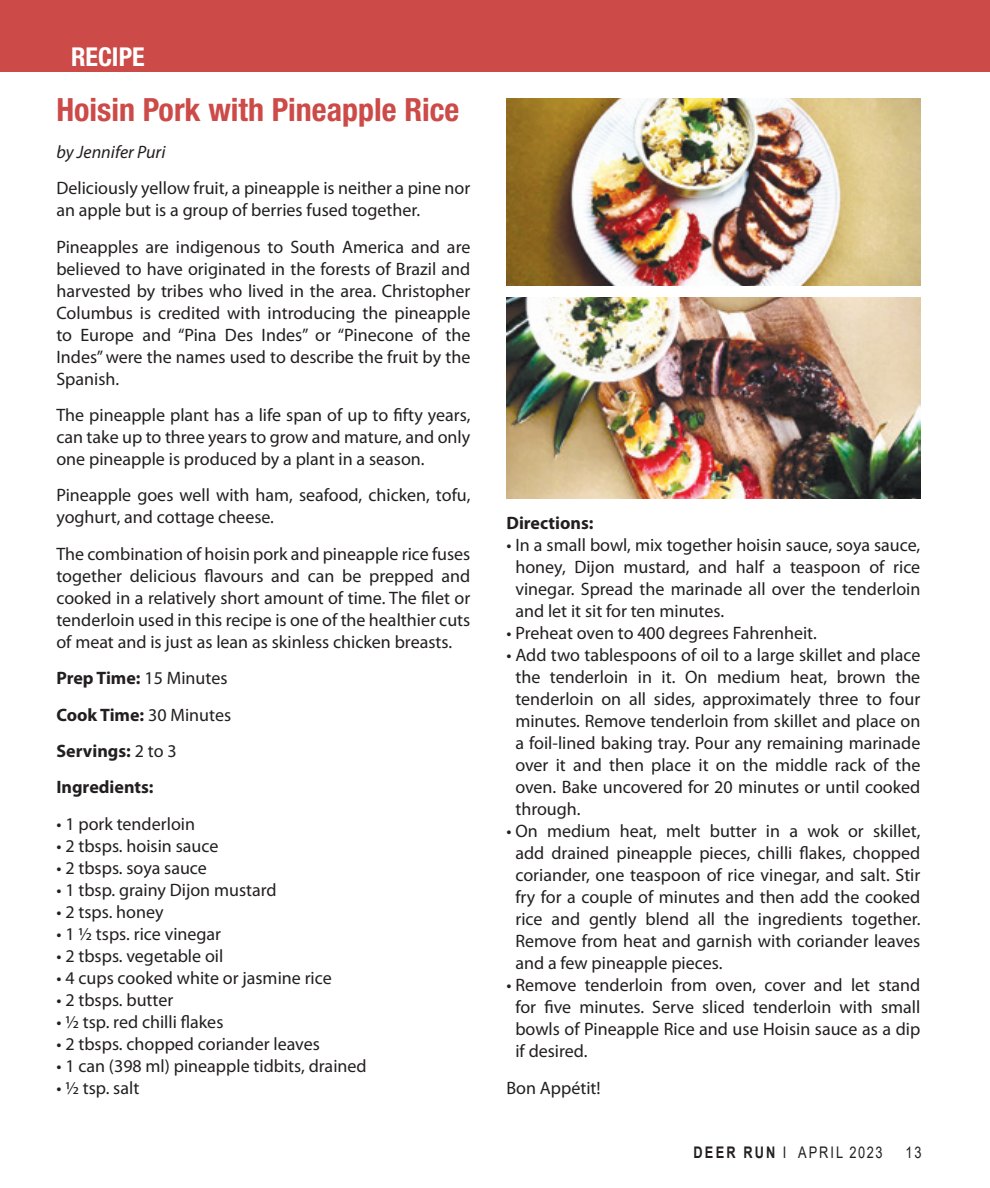
<style>
.page{position:relative;width:990px;height:1188px;background:#fff}
.page>*{position:absolute;margin:0;border:0;box-sizing:border-box;transform-origin:0 0}
.In_Around_title{font:700 condensed 32px "Helvetica Neue LT Std";color:#cc4a47}
.t1{font:700 condensed 26px "Helvetica Neue LT Std";color:#fff}
.Body_text{font:18px/22px "Myriad Pro";color:#231f20;text-align:justify}
.Body_text-2{font:700 18px "Myriad Pro";color:#231f20}
.Body_text-3{font:italic 18px "Myriad Pro";color:#231f20}
.t2{font:16px "Arial";letter-spacing:.145em;color:#231f20;scale:.8 1}
.s1{font-weight:400}
.s2{font-weight:700}
</style>
<div class="page">
<div style="left:0;top:0;width:990px;height:72px;background:#cc4a47"></div>
<img style="left:506px;top:297px;width:414px;height:202px">
<img style="left:506px;top:99px;width:414px;height:187px">
<p class="t1" style="left:71px;top:41px;width:75px">RECIPE</p>
<p class="In_Around_title" style="left:56px;top:91px;width:405px">Hoisin Pork with Pineapple Rice</p>
<p class="Body_text-3" style="left:56px;top:141px;width:111px">by Jennifer Puri</p>
<p class="Body_text" style="left:56px;top:177px;width:415px">Deliciously yellow fruit, a pineapple is neither a pine nor an apple but is a group of berries fused together.</p>
<p class="Body_text" style="left:56px;top:235px;width:416px">Pineapples are indigenous to South America and are believed to have originated in the forests of Brazil and harvested by tribes who lived in the area. Christopher Columbus is credited with introducing the pineapple to Europe and “Pina Des Indes” or “Pinecone of the Indes” were the names used to describe the fruit by the Spanish.</p>
<p class="Body_text" style="left:56px;top:404px;width:416px">The pineapple plant has a life span of up to fifty years, can take up to three years to grow and mature, and only one pineapple is produced by a plant in a season.</p>
<p class="Body_text" style="left:56px;top:484px;width:416px">Pineapple goes well with ham, seafood, chicken, tofu, yoghurt, and cottage cheese.</p>
<p class="Body_text" style="left:56px;top:543px;width:416px">The combination of hoisin pork and pineapple rice fuses together delicious flavours and can be prepped and cooked in a relatively short amount of time. The filet or tenderloin used in this recipe is one of the healthier cuts of meat and is just as lean as skinless chicken breasts.</p>
<p class="Body_text-2" style="left:56px;top:666px;width:173px">Prep Time: <span class="s1">15 Minutes</span></p>
<p class="Body_text-2" style="left:56px;top:703px;width:176px">Cook Time: <span class="s1">30 Minutes</span></p>
<p class="Body_text-2" style="left:56px;top:739px;width:122px">Servings: <span class="s1">2 to 3</span></p>
<p class="Body_text-2" style="left:56px;top:776px;width:99px">Ingredients:</p>
<p class="Body_text" style="left:56px;top:813px;width:140px">• 1 pork tenderloin</p>
<p class="Body_text" style="left:56px;top:835px;width:164px">• 2 tbsps. hoisin sauce</p>
<p class="Body_text" style="left:56px;top:857px;width:152px">• 2 tbsps. soya sauce</p>
<p class="Body_text" style="left:56px;top:879px;width:222px">• 1 tbsp. grainy Dijon mustard</p>
<p class="Body_text" style="left:56px;top:901px;width:109px">• 2 tsps. honey</p>
<p class="Body_text" style="left:56px;top:923px;width:166px">• 1 ½ tsps. rice vinegar</p>
<p class="Body_text" style="left:56px;top:945px;width:168px">• 2 tbsps. vegetable oil</p>
<p class="Body_text" style="left:56px;top:967px;width:277px">• 4 cups cooked white or jasmine rice</p>
<p class="Body_text" style="left:56px;top:989px;width:118px">• 2 tbsps. butter</p>
<p class="Body_text" style="left:56px;top:1011px;width:169px">• ½ tsp. red chilli flakes</p>
<p class="Body_text" style="left:56px;top:1033px;width:265px">• 2 tbsps. chopped coriander leaves</p>
<p class="Body_text" style="left:56px;top:1055px;width:312px">• 1 can (398 ml) pineapple tidbits, drained</p>
<p class="Body_text" style="left:56px;top:1077px;width:84px">• ½ tsp. salt</p>
<p class="Body_text-2" style="left:506px;top:512px;width:89px">Directions:</p>
<p class="Body_text" style="left:515px;top:534px;width:407px;text-indent:-9px">• In a small bowl, mix together hoisin sauce, soya sauce, honey, Dijon mustard, and half a teaspoon of rice vinegar. Spread the marinade all over the tenderloin and let it sit for ten minutes.</p>
<p class="Body_text" style="left:506px;top:622px;width:312px">• Preheat oven to 400 degrees Fahrenheit.</p>
<p class="Body_text" style="left:515px;top:644px;width:407px;text-indent:-9px">• Add two tablespoons of oil to a large skillet and place the tenderloin in it. On medium heat, brown the tenderloin on all sides, approximately three to four minutes. Remove tenderloin from skillet and place on a foil-lined baking tray. Pour any remaining marinade over it and then place it on the middle rack of the oven. Bake uncovered for 20 minutes or until cooked through.</p>
<p class="Body_text" style="left:515px;top:820px;width:407px;text-indent:-9px">• On medium heat, melt butter in a wok or skillet, add drained pineapple pieces, chilli flakes, chopped coriander, one teaspoon of rice vinegar, and salt. Stir fry for a couple of minutes and then add the cooked rice and gently blend all the ingredients together.<br>Remove from heat and garnish with coriander leaves and a few pineapple pieces.</p>
<p class="Body_text" style="left:515px;top:974px;width:407px;text-indent:-9px">• Remove tenderloin from oven, cover and let stand for five minutes. Serve sliced tenderloin with small bowls of Pineapple Rice and use Hoisin sauce as a dip if desired.</p>
<p class="Body_text" style="left:506px;top:1077px;width:96px">Bon Appétit!</p>
<p class="t2" style="left:693px;top:1141px;width:238px"><span class="s2">DEER RUN</span> I APRIL 2023</p>
<p class="t2" style="left:906px;top:1141px;width:22px">13</p>
</div>
